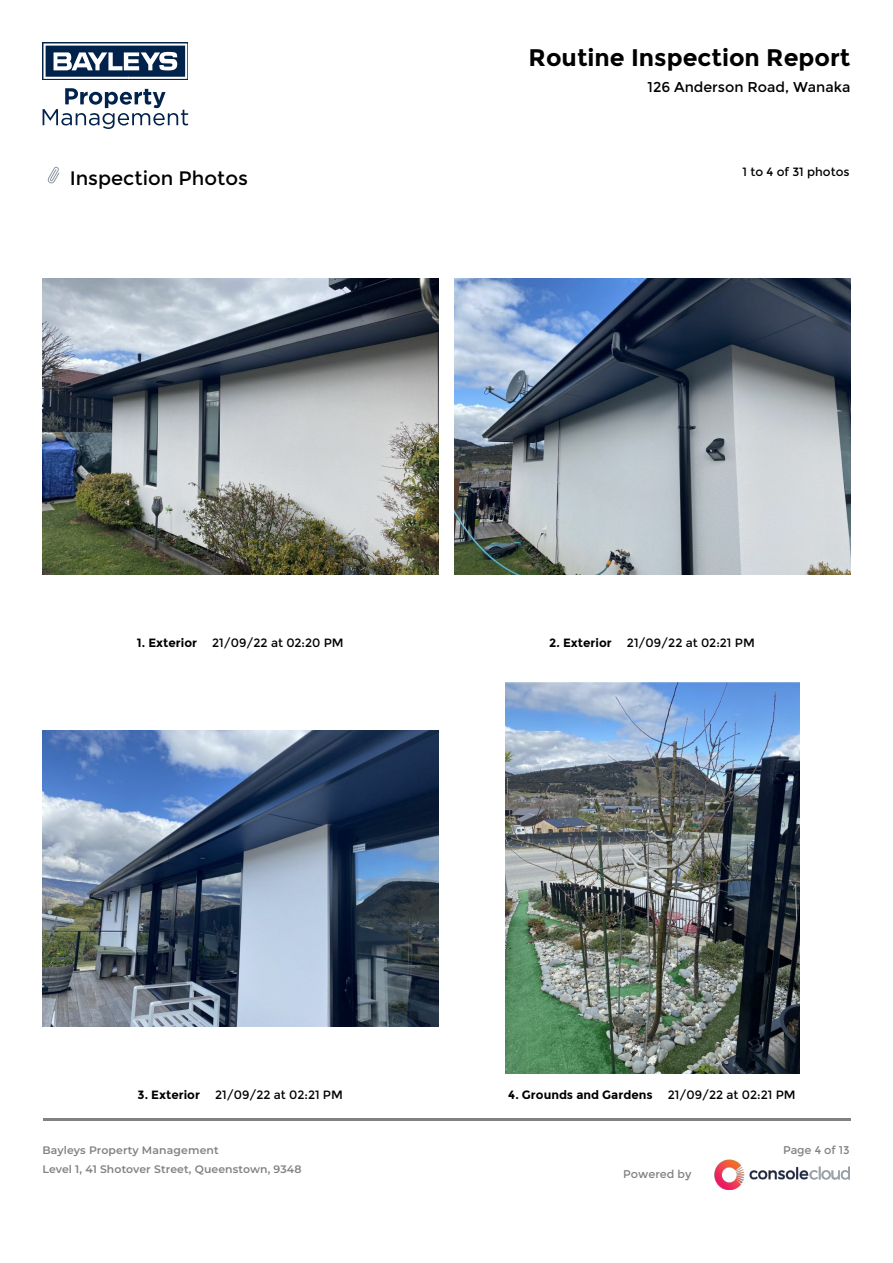
<style>
.page{position:relative;width:893px;height:1263px;background:#fff}
.page>*{position:absolute;margin:0;border:0;box-sizing:border-box;transform-origin:0 0}
.t1{font:700 24px "Montserrat";color:#000}
.t2{font:19.5px "Montserrat";color:#000}
.t3{font:14.25px "Montserrat";color:#000}
.t4{font:12px "Montserrat";color:#000}
.t5{font:700 12px "Montserrat";color:#000}
.t6{font:11.25px/19.5px "Montserrat";color:#828282}
.t7{font:600 10.8px/18.8px "Montserrat";letter-spacing:.01em;color:#828282}
</style>
<div class="page">
<hr style="left:43px;top:1118px;width:807px;height:2px;background:#828282">
<img style="left:715px;top:1159px;width:135px;height:30px">
<svg style="left:47px;top:167px;width:13px;height:17px"></svg>
<img style="left:43px;top:278px;width:396px;height:296px">
<img style="left:454px;top:278px;width:396px;height:296px">
<img style="left:43px;top:730px;width:396px;height:297px">
<img style="left:505px;top:682px;width:294px;height:392px">
<svg style="left:43px;top:43px;width:145px;height:37px"></svg>
<svg style="left:43px;top:43px;width:144px;height:36px"></svg>
<svg style="left:43px;top:88px;width:145px;height:41px"></svg>
<p class="t1" style="left:529px;top:47px;width:323px">Routine Inspection Report</p>
<p class="t3" style="left:648px;top:80px;width:204px">126 Anderson Road, Wanaka</p>
<p class="t2" style="left:70px;top:169px;width:180px">Inspection Photos</p>
<p class="t4" style="left:743px;top:166px;width:109px">1 to 4 of 31 photos</p>
<p class="t5" style="left:137px;top:637px;width:62px">1. Exterior</p>
<p class="t4" style="left:212px;top:637px;width:133px">21/09/22 at 02:20 PM</p>
<p class="t5" style="left:549px;top:637px;width:64px">2. Exterior</p>
<p class="t4" style="left:627px;top:637px;width:129px">21/09/22 at 02:21 PM</p>
<p class="t5" style="left:138px;top:1089px;width:64px">3. Exterior</p>
<p class="t4" style="left:215px;top:1089px;width:129px">21/09/22 at 02:21 PM</p>
<p class="t5" style="left:508px;top:1089px;width:146px">4. Grounds and Gardens</p>
<p class="t4" style="left:668px;top:1089px;width:129px">21/09/22 at 02:21 PM</p>
<p class="t6" style="left:93px;top:1140px;width:211px;text-indent:-50px">The Accommodation Centre<br>1 S otover Street, Queenstown, 9348</p>
<p class="t6" style="left:783px;top:1140px;width:68px">Page 4 of 13</p>
<p class="t7" style="left:43px;top:1140px;width:261px">Bayleys Property Management<br>Level 1, 41 Shotover Street, Queenstown, 9348</p>
<p class="t6" style="left:623px;top:1165px;width:70px">Powered by</p>
</div>
